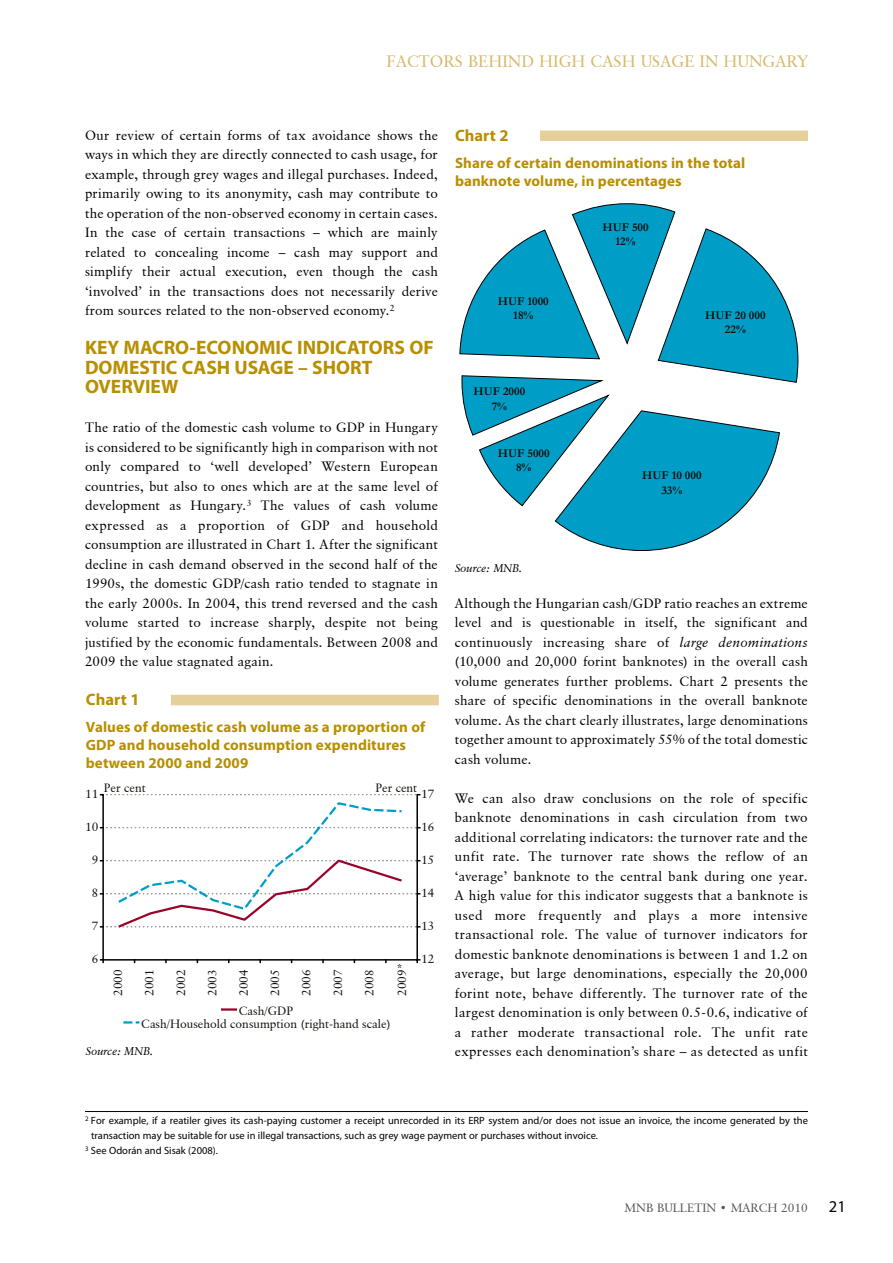
<style>
.page{position:relative;width:893px;height:1263px;background:#fff}
.page>*{position:absolute;margin:0;border:0;box-sizing:border-box;transform-origin:0 0}
.t1{font:700 19.5px "Myriad Pro";letter-spacing:.1em;color:#b88f00}
.t2{font:16.5px "H Garamond";color:#d7b96b}
.t3{font:700 16.5px "Myriad Pro";color:#b88f00}
.t4{font:16.5px "Myriad Pro";color:#000}
.t5{font:700 15px/18px "Myriad Pro";letter-spacing:.005em;color:#b88f00}
.t6{font:13.5px/19.5px "H Garamond";letter-spacing:.01em;color:#000;text-align:justify}
.t7{font:12px/12.9px "H Garamond";color:#100f0a;text-align:center}
.t8{font:12px "H Garamond";color:#565656}
.t9{font:700 11.85px/14.2px "Garamond";color:#100f0a;text-align:center}
.t10{font:italic 11.25px "H Garamond";color:#000}
.t11{font:10.5px "Myriad Pro";color:#000}
.s1{font-style:italic}
</style>
<div class="page">
<div style="left:171px;top:695px;width:268px;height:10px;background:#e5cf9b"></div>
<svg style="left:106px;top:794px;width:310px;height:1px"></svg>
<div style="left:100px;top:794px;width:4px;height:166px;border:2px solid #000"></div>
<div style="left:102px;top:959px;width:316px;height:4px;border:2px solid #000"></div>
<div style="left:416px;top:794px;width:4px;height:166px;border:2px solid #000"></div>
<svg style="left:101px;top:801px;width:319px;height:128px"></svg>
<hr style="left:221px;top:1008px;width:16px;height:3px;background:#98042a">
<svg style="left:123px;top:1021px;width:16px;height:2px"></svg>
<div style="left:540px;top:131px;width:268px;height:10px;background:#e5cf9b"></div>
<svg style="left:459px;top:203px;width:339px;height:348px"></svg>
<hr style="left:85px;top:1111px;width:723px;height:1px;background:#000">
<p class="t2" style="left:387px;top:51px;width:421px">Facto rs behind high cash usage in Hungary</p>
<p class="t6" style="left:85px;top:125px;width:354px">Our review of certain forms of tax avoidance shows the ways in which they are directly connected to cash usage, for example, through grey wages and illegal purchases. Indeed, primarily owing to its anonymity, cash may contribute to the operation of the non-observed economy in certain cases.<br>In the case of certain transactions – which are mainly related to concealing income – cash may support and simplify their actual execution, even though the cash ‘involved’ in the transactions does not necessarily derive from sources related to the non-observed economy.<sup>2</sup></p>
<h1 class="t1" style="left:85px;top:335px;width:53px">Key mac</h1>
<h1 class="t1" style="left:164px;top:335px;width:108px">ro-economic</h1>
<h1 class="t1" style="left:297px;top:335px;width:31px">indicat</h1>
<h1 class="t1" style="left:369px;top:335px;width:63px">ors of</h1>
<h1 class="t1" style="left:85px;top:355px;width:40px">domestic</h1>
<h1 class="t1" style="left:182px;top:355px;width:13px">cash</h1>
<h1 class="t1" style="left:235px;top:355px;width:26px">usage</h1>
<h1 class="t1" style="left:298px;top:355px;width:72px">– short</h1>
<h1 class="t1" style="left:85px;top:374px;width:95px">overview</h1>
<p class="t6" style="left:85px;top:418px;width:354px">The ratio of the domestic cash volume to GDP in Hungary is considered to be significantly high in comparison with not only compared to ‘well developed’ Western European countries, but also to ones which are at the same level of development as Hungary.<sup>3</sup> The values of cash volume expressed as a proportion of GDP and household consumption are illustrated in Chart 1. After the significant decline in cash demand observed in the second half of the 1990s, the domestic GDP/cash ratio tended to stagnate in the early 2000s. In 2004, this trend reversed and the cash volume started to increase sharply, despite not being justified by the economic fundamentals. Between 2008 and 2009 the value stagnated again.</p>
<p class="t3" style="left:86px;top:689px;width:55px">Chart 1</p>
<p class="t5" style="left:86px;top:717px;width:341px">Values of domestic cash volume as a proportion of<br>GDP and household consumption expenditures between 2000 and 2009</p>
<p class="t7" style="left:104px;top:781px;width:43px">Per cent</p>
<p class="t7" style="left:375px;top:781px;width:43px">Per cent</p>
<p class="t7" style="left:85px;top:787px;width:15px">11</p>
<p class="t7" style="left:421px;top:787px;width:15px">17</p>
<p class="t7" style="left:85px;top:820px;width:15px">10</p>
<p class="t7" style="left:92px;top:853px;width:8px">9</p>
<p class="t7" style="left:92px;top:886px;width:8px">8</p>
<p class="t7" style="left:92px;top:919px;width:8px">7</p>
<p class="t7" style="left:92px;top:952px;width:8px">6</p>
<p class="t7" style="left:111px;top:996px;width:28px;rotate:-90deg">2000</p>
<p class="t7" style="left:143px;top:996px;width:28px;rotate:-90deg">2001</p>
<p class="t7" style="left:174px;top:996px;width:28px;rotate:-90deg">2002</p>
<p class="t7" style="left:206px;top:996px;width:28px;rotate:-90deg">2003</p>
<p class="t7" style="left:237px;top:996px;width:28px;rotate:-90deg">2004</p>
<p class="t7" style="left:268px;top:996px;width:28px;rotate:-90deg">2005</p>
<p class="t7" style="left:300px;top:996px;width:28px;rotate:-90deg">2006</p>
<p class="t7" style="left:331px;top:996px;width:28px;rotate:-90deg">2007</p>
<p class="t7" style="left:363px;top:996px;width:28px;rotate:-90deg">2008</p>
<p class="t7" style="left:395px;top:996px;width:34px;rotate:-90deg">2009*</p>
<p class="t7" style="left:141px;top:1004px;width:251px">Cash/GDP<br>Cash/Household consumption (right-hand scale)</p>
<p class="t10" style="left:86px;top:1044px;width:69px">Source: MNB.</p>
<p class="t7" style="left:421px;top:820px;width:15px">16</p>
<p class="t7" style="left:421px;top:853px;width:15px">15</p>
<p class="t7" style="left:421px;top:886px;width:15px">14</p>
<p class="t7" style="left:421px;top:919px;width:15px">13</p>
<p class="t7" style="left:421px;top:952px;width:15px">12</p>
<p class="t3" style="left:455px;top:125px;width:55px">Chart 2</p>
<p class="t5" style="left:455px;top:153px;width:292px">Share of certain denominations in the total banknote volume, in percentages</p>
<p class="t9" style="left:498px;top:294px;width:52px">HUF 1000<br>18%</p>
<p class="t9" style="left:473px;top:385px;width:53px">HUF 2000<br>7%</p>
<p class="t9" style="left:498px;top:446px;width:53px">HUF 5000<br>8%</p>
<p class="t10" style="left:455px;top:561px;width:69px">Source: MNB.</p>
<p class="t9" style="left:602px;top:220px;width:48px">HUF 500<br>12%</p>
<p class="t9" style="left:705px;top:308px;width:62px">HUF 20 000<br>22%</p>
<p class="t9" style="left:642px;top:469px;width:61px">HUF 10 000<br>33%</p>
<p class="t6" style="left:455px;top:593px;width:354px">Although the Hungarian cash/GDP ratio reaches an extreme level and is questionable in itself, the significant and continuously increasing share of <span class="s1">large denominations </span>(10,000 and 20,000 forint banknotes) in the overall cash volume generates further problems. Chart 2 presents the share of specific denominations in the overall banknote volume. As the chart clearly illustrates, large denominations together amount to approximately 55% of the total domestic cash volume.</p>
<p class="t6" style="left:455px;top:788px;width:354px">We can also draw conclusions on the role of specific banknote denominations in cash circulation from two additional correlating indicators: the turnover rate and the unfit rate. The turnover rate shows the reflow of an ‘average’ banknote to the central bank during one year.<br>A high value for this indicator suggests that a banknote is used more frequently and plays a more intensive transactional role. The value of turnover indicators for domestic banknote denominations is between 1 and 1.2 on average, but large denominations, especially the 20,000 forint note, behave differently. The turnover rate of the largest denomination is only between 0.5-0.6, indicative of a rather moderate transactional role. The unfit rate expresses each denomination’s share – as detected as unfit</p>
<p class="t11" style="left:85px;top:1114px;width:724px"><sup>2</sup> For example, if a reatiler gives its cash-paying customer a receipt unrecorded in its ERP system and/or does not issue an invoice, the income generated by the</p>
<p class="t11" style="left:91px;top:1129px;width:508px">transaction may be suitable for use in illegal transactions, such as grey wage payment or purchases without invoice.</p>
<p class="t11" style="left:85px;top:1144px;width:134px"><sup>3</sup> See Odorán and Sisak (2008).</p>
<p class="t8" style="left:624px;top:1201px;width:185px">mnb bulletin • march 2010</p>
<p class="t4" style="left:829px;top:1197px;width:18px">21</p>
</div>
